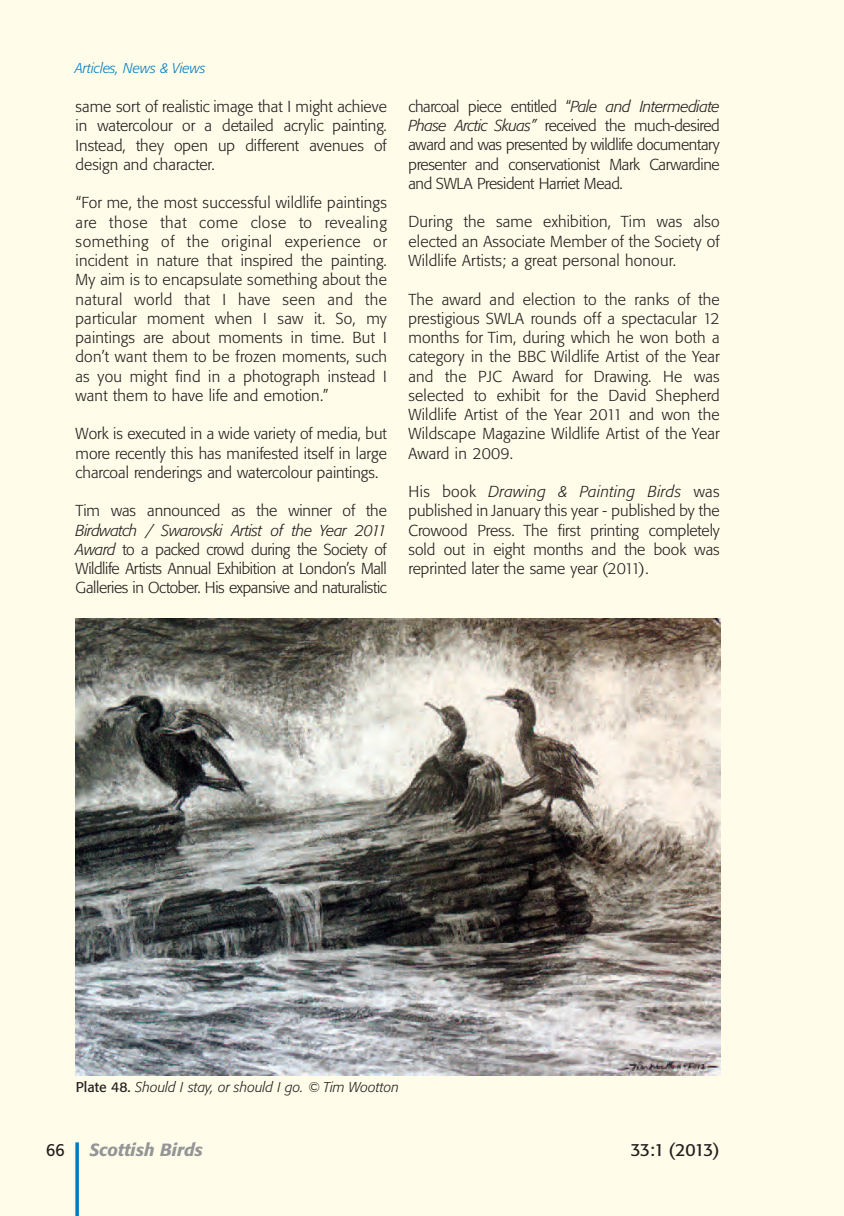
<style>
.page{position:relative;width:844px;height:1216px;background:#fff}
.page>*{position:absolute;margin:0;border:0;box-sizing:border-box;transform-origin:0 0}
.t1{font:italic 500 17.5px "Formata BQ";color:#939598}
.t2{font:17.5px "Formata BQ";letter-spacing:-.035em;color:#231f20}
.t3{font:17.5px "Formata BQ";letter-spacing:-.035em;color:#231f20;scale:.9 1}
.t4{font:300 15.75px/19.2px "Formata BQ";color:#231f20;text-align:justify}
.t5{font:italic 300 14px "Formata BQ";color:#231f20}
.t6{font:italic 300 14px "Formata BQ";color:#007cc2}
.s1{font-style:italic}
.s2{font-weight:400;font-style:normal}
</style>
<div class="page">
<div style="left:0;top:0;width:843px;height:1215px;background:#fffde9"></div>
<svg style="left:75px;top:1142px;width:4px;height:73px"></svg>
<img style="left:75px;top:618px;width:645px;height:457px">
<p class="t6" style="left:75px;top:62px;width:132px">Articles, News &amp; Views</p>
<p class="t4" style="left:76px;top:98px;width:313px">same sort of realistic image that I might achieve in watercolour or a detailed acrylic painting.<br>Instead, they open up different avenues of design and character.</p>
<p class="t4" style="left:76px;top:194px;width:313px">“For me, the most successful wildlife paintings are those that come close to revealing something of the original experience or incident in nature that inspired the painting.<br>My aim is to encapsulate something about the natural world that I have seen and the particular moment when I saw it. So, my paintings are about moments in time. But I don’t want them to be frozen moments, such as you might find in a photograph instead I want them to have life and emotion.”</p>
<p class="t4" style="left:76px;top:425px;width:313px">Work is executed in a wide variety of media, but more recently this has manifested itself in large charcoal renderings and watercolour paintings.</p>
<p class="t4" style="left:76px;top:502px;width:313px">Tim was announced as the winner of the</p>
<p class="t4" style="left:76px;top:521px;width:313px"><span class="s1">Birdwatch / Swarovski Artist of the Year 2011<br>Award</span> to a packed crowd during the Society of Wildlife Artists Annual Exhibition at London’s Mall Galleries in October. His expansive and naturalistic</p>
<p class="t4" style="left:408px;top:98px;width:313px">charcoal piece entitled “<span class="s1">Pale and Intermediate Phase Arctic Skuas”</span> received the much-desired award and was presented by wildlife documentary presenter and conservationist Mark Carwardine and SWLA President Harriet Mead.</p>
<p class="t4" style="left:408px;top:213px;width:313px">During the same exhibition, Tim was also elected an Associate Member of the Society of Wildlife Artists; a great personal honour.</p>
<p class="t4" style="left:408px;top:290px;width:313px">The award and election to the ranks of the prestigious SWLA rounds off a spectacular 12 months for Tim, during which he won both a category in the BBC Wildlife Artist of the Year and the PJC Award for Drawing. He was selected to exhibit for the David Shepherd Wildlife Artist of the Year 2011 and won the Wildscape Magazine Wildlife Artist of the Year Award in 2009.</p>
<p class="t4" style="left:408px;top:483px;width:313px">His book <span class="s1">Drawing &amp; Painting Birds</span> was published in January this year - published by the Crowood Press. The first printing completely sold out in eight months and the book was reprinted later the same year (2011).</p>
<p class="t5" style="left:76px;top:1081px;width:324px"><span class="s2">Plate 48.</span> Should I stay, or should I go. © Tim Wootton</p>
<p class="t3" style="left:46px;top:1142px;width:22px">66</p>
<p class="t1" style="left:89px;top:1142px;width:115px">Scottish Birds</p>
<p class="t2" style="left:630px;top:1141px;width:91px">33:1 (2013)</p>
</div>
